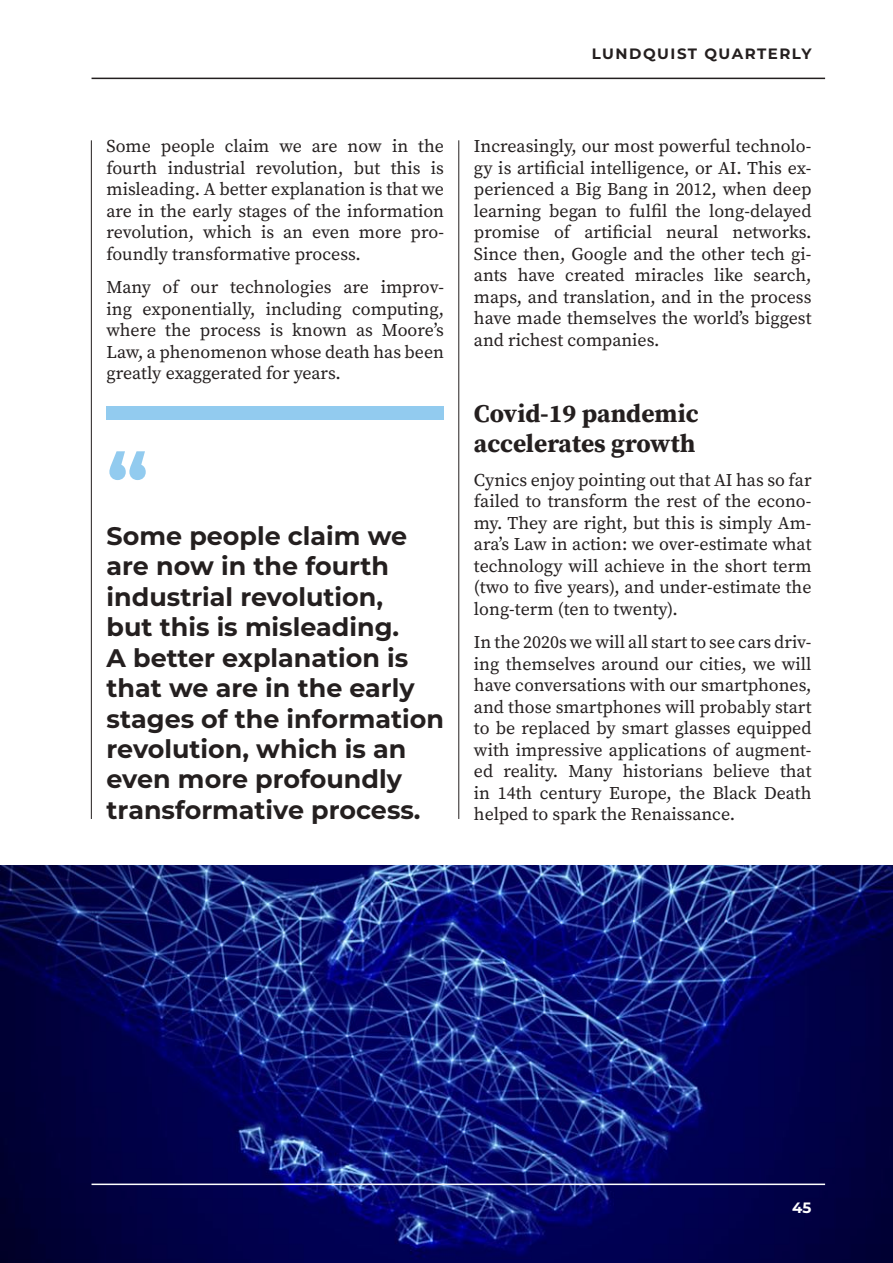
<style>
.page{position:relative;width:893px;height:1263px;background:#fff}
.page>*{position:absolute;margin:0;border:0;box-sizing:border-box;transform-origin:0 0}
.t1{font:700 84.6px "Montserrat";color:#92cbef}
.t2{font:700 25.35px/30.5px "Montserrat";color:#241f1f}
.t3{font:700 25.35px/30.5px "Source Serif Pro";color:#241f1f}
.t4{font:18px/21.5px "Source Serif Pro";color:#241f1f;text-align:justify}
.t5{font:700 15px "Montserrat";letter-spacing:.1em;color:#241f1f}
.t6{font:700 15px "Montserrat";color:#fff}
</style>
<div class="page">
<hr style="left:92px;top:78px;width:733px;height:1px;background:#241f1f">
<img style="left:0;top:865px;width:893px;height:398px">
<hr style="left:91px;top:140px;width:1px;height:679px;background:#241f1f">
<hr style="left:458px;top:140px;width:1px;height:679px;background:#241f1f">
<div style="left:107px;top:406px;width:337px;height:14px;background:#92cbef"></div>
<hr style="left:92px;top:1183px;width:733px;height:2px;background:#fff">
<p class="t5" style="left:592px;top:43px;width:221px">LUNDQUIST QUARTERLY</p>
<p class="t4" style="left:107px;top:136px;width:339px">Some people claim we are now in the fourth industrial revolution, but this is misleading. A better explanation is that we are in the early stages of the information revolution, which is an even more pro&shy;foundly transformative process.</p>
<p class="t4" style="left:107px;top:277px;width:339px">Many of our technologies are improv&shy;ing exponentially, including computing, where the process is known as Moore’s Law, a phenomenon whose death has been greatly exaggerated for years.</p>
<h1 class="t1" style="left:107px;top:423px;width:44px">“</h1>
<h2 class="t2" style="left:107px;top:519px;width:339px">Some people claim we are now in the fourth industrial revolution,<br>but this is misleading.<br>A better explanation is that we are in the early stages of the information revolution, which is an even more profoundly transformative process.</h2>
<p class="t4" style="left:474px;top:136px;width:339px">Increasingly, our most powerful technolo&shy;gy is artificial intelligence, or AI. This ex&shy;perienced a Big Bang in 2012, when deep learning began to fulfil the long-delayed promise of artificial neural networks.<br>Since then, Google and the other tech gi&shy;ants have created miracles like search, maps, and translation, and in the process have made themselves the world’s biggest and richest companies.</p>
<h2 class="t3" style="left:474px;top:398px;width:226px">Covid-19 pandemic accelerates growth</h2>
<p class="t4" style="left:474px;top:469px;width:339px">Cynics enjoy pointing out that AI has so far failed to transform the rest of the econo&shy;my. They are right, but this is simply Am&shy;ara’s Law in action: we over-estimate what technology will achieve in the short term (two to five years), and under-estimate the long-term (ten to twenty).</p>
<p class="t4" style="left:474px;top:632px;width:339px">In the 2020s we will all start to see cars driv&shy;ing themselves around our cities, we will have conversations with our smartphones, and those smartphones will probably start to be replaced by smart glasses equipped with impressive applications of augment&shy;ed reality. Many historians believe that in 14th century Europe, the Black Death helped to spark the Renaissance.</p>
<p class="t6" style="left:792px;top:1196px;width:21px">45</p>
</div>
